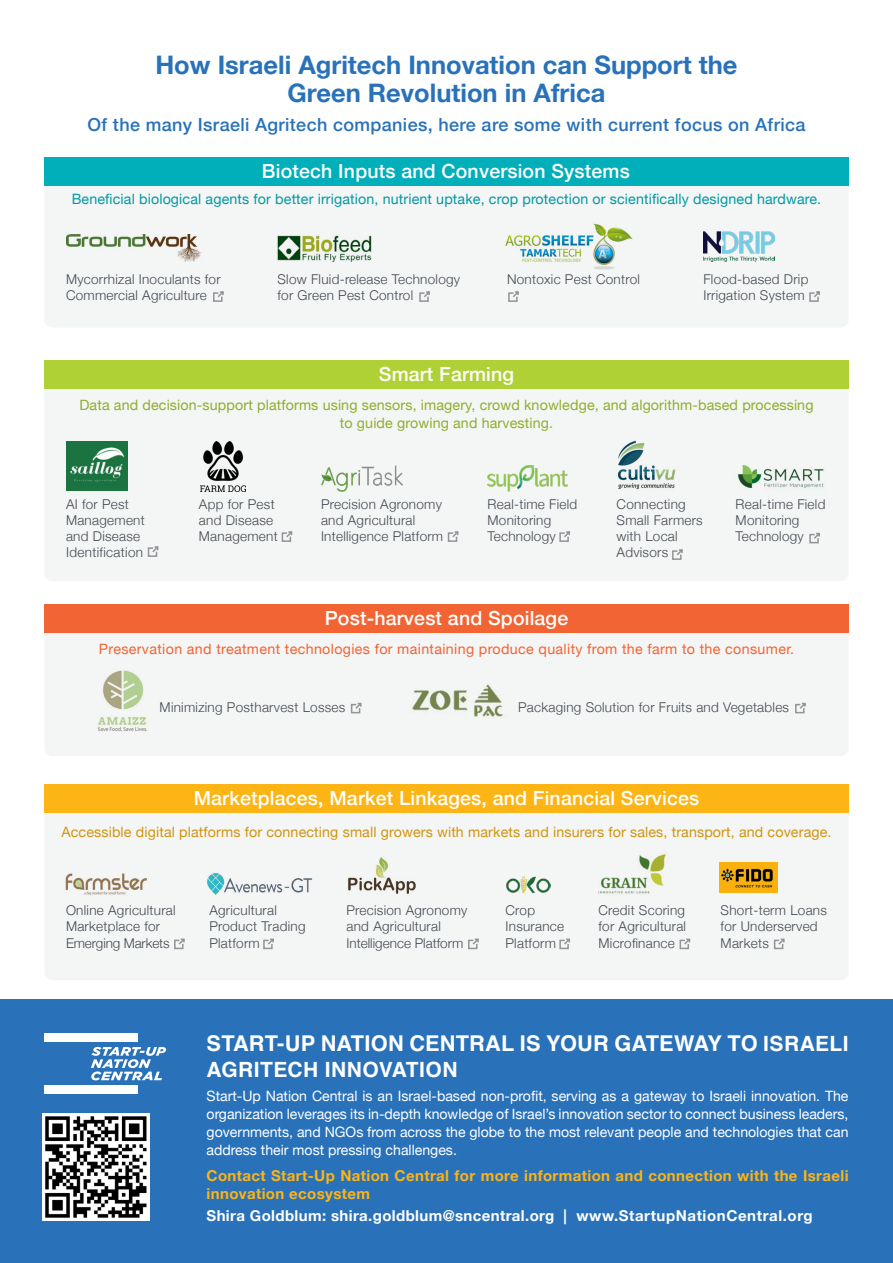
<style>
.page{position:relative;width:893px;height:1263px;background:#fff}
.page>*{position:absolute;margin:0;border:0;box-sizing:border-box;transform-origin:0 0}
.t1{font:700 25.5px/28.5px "Helvetica Neue";color:#2972b9;text-align:center}
.t2{font:700 21.75px "Helvetica";letter-spacing:.005em;color:#fff}
.t3{font:700 21px "Helvetica";letter-spacing:.02em;color:#fff}
.t4{font:500 19.5px "Helvetica Neue";letter-spacing:.01em;color:#fff}
.t5{font:500 18px "Helvetica Neue";letter-spacing:.02em;color:#2972b9}
.t6{font:700 15px/18px "Helvetica Neue";letter-spacing:.025em;color:#fdb415}
.t7{font:700 15px "Helvetica Neue";letter-spacing:.025em;color:#fff}
.t8{font:14.25px/18px "Helvetica Neue";color:#fff;text-align:justify}
.t9{font:14.25px/18px "Helvetica Neue";letter-spacing:.01em;color:#90ae2b;text-align:center}
.t10{font:14.25px "Helvetica Neue";letter-spacing:.01em;color:#0299a3}
.t11{font:14.25px "Helvetica Neue";letter-spacing:.01em;color:#d09511}
.t12{font:14.25px "Helvetica Neue";letter-spacing:.025em;color:#f26433}
.t13{font:300 13.5px/16.2px "Helvetica Neue";letter-spacing:.02em;color:#434a51}
.s1{font-size:21px}
</style>
<div class="page">
<div style="left:44px;top:158px;width:805px;height:170px;background:#f4f5f5;border-radius:9px"></div>
<div style="left:44px;top:157px;width:805px;height:29px;background:#00afba"></div>
<img style="left:66px;top:234px;width:135px;height:27px">
<img style="left:278px;top:235px;width:94px;height:26px">
<img style="left:505px;top:223px;width:128px;height:47px">
<div style="left:44px;top:605px;width:805px;height:151px;background:#f4f5f5;border-radius:9px"></div>
<div style="left:44px;top:604px;width:805px;height:29px;background:#f26433"></div>
<div style="left:44px;top:785px;width:805px;height:195px;background:#f4f5f5;border-radius:9px"></div>
<div style="left:44px;top:784px;width:805px;height:29px;background:#fdb415"></div>
<img style="left:65px;top:873px;width:82px;height:22px">
<img style="left:207px;top:873px;width:105px;height:22px">
<img style="left:348px;top:857px;width:68px;height:37px">
<img style="left:719px;top:862px;width:59px;height:31px">
<img style="left:598px;top:854px;width:69px;height:40px">
<img style="left:506px;top:876px;width:44px;height:18px">
<img style="left:98px;top:670px;width:49px;height:62px">
<img style="left:412px;top:684px;width:91px;height:33px">
<div style="left:44px;top:360px;width:805px;height:221px;background:#f4f5f5;border-radius:9px"></div>
<div style="left:44px;top:360px;width:805px;height:29px;background:#b0d136"></div>
<img style="left:488px;top:466px;width:80px;height:26px">
<img style="left:66px;top:442px;width:61px;height:48px">
<img style="left:200px;top:442px;width:45px;height:50px">
<img style="left:321px;top:466px;width:82px;height:26px">
<img style="left:618px;top:440px;width:58px;height:50px">
<img style="left:738px;top:465px;width:86px;height:23px">
<div style="left:0;top:999px;width:893px;height:264px;background:#2972b9"></div>
<img style="left:43px;top:1114px;width:106px;height:106px">
<svg style="left:91px;top:1047px;width:75px;height:33px"></svg>
<div style="left:44px;top:1034px;width:93px;height:8px;background:#fff"></div>
<div style="left:44px;top:1085px;width:93px;height:9px;background:#fff"></div>
<img style="left:703px;top:232px;width:71px;height:29px">
<svg style="left:213px;top:291px;width:11px;height:11px"></svg>
<svg style="left:419px;top:291px;width:11px;height:11px"></svg>
<svg style="left:508px;top:291px;width:11px;height:11px"></svg>
<svg style="left:809px;top:291px;width:11px;height:11px"></svg>
<svg style="left:809px;top:532px;width:11px;height:12px"></svg>
<svg style="left:447px;top:531px;width:12px;height:11px"></svg>
<svg style="left:559px;top:531px;width:11px;height:11px"></svg>
<svg style="left:281px;top:531px;width:12px;height:11px"></svg>
<svg style="left:147px;top:546px;width:12px;height:11px"></svg>
<svg style="left:672px;top:549px;width:11px;height:11px"></svg>
<svg style="left:350px;top:702px;width:12px;height:12px"></svg>
<svg style="left:795px;top:702px;width:11px;height:12px"></svg>
<svg style="left:174px;top:938px;width:11px;height:12px"></svg>
<svg style="left:263px;top:938px;width:11px;height:12px"></svg>
<svg style="left:468px;top:938px;width:11px;height:12px"></svg>
<svg style="left:559px;top:938px;width:11px;height:12px"></svg>
<svg style="left:679px;top:938px;width:12px;height:12px"></svg>
<svg style="left:773px;top:938px;width:12px;height:12px"></svg>
<h1 class="t1" style="left:155px;top:51px;width:584px">How Israeli Agritech Innovation can Support the<br>Green Revolution in Africa</h1>
<h3 class="t5" style="left:88px;top:110px;width:719px">Of the many Israeli Agritech companies, here are some with current focus on Africa</h3>
<h3 class="t4" style="left:262px;top:155px;width:369px">Biotech Inputs and Conversion Systems</h3>
<p class="t10" style="left:72px;top:189px;width:751px">Beneficial biological agents for better irrigation, nutrient uptake, crop protection or scientifically designed hardware.</p>
<p class="t13" style="left:66px;top:270px;width:156px">Mycorrhizal Inoculants for<br>Commercial Agriculture</p>
<p class="t13" style="left:278px;top:270px;width:184px">Slow Fluid-release Technology for Green Pest Control</p>
<p class="t13" style="left:507px;top:270px;width:134px">Nontoxic Pest Control</p>
<h3 class="t4" style="left:379px;top:358px;width:137px">Smart Farming</h3>
<p class="t13" style="left:703px;top:270px;width:107px">Flood-based Drip<br>Irrigation System</p>
<p class="t9" style="left:79px;top:396px;width:736px">Data and decision-support platforms using sensors, imagery, crowd knowledge, and algorithm-based processing to guide growing and harvesting.</p>
<p class="t13" style="left:66px;top:495px;width:80px">AI for Pest<br>Management and Disease<br>Identification</p>
<p class="t13" style="left:321px;top:495px;width:124px">Precision Agronomy and Agricultural<br>Intelligence Platform</p>
<p class="t13" style="left:616px;top:495px;width:88px">Connecting<br>Small Farmers with Local<br>Advisors</p>
<p class="t13" style="left:199px;top:495px;width:80px">App for Pest and Disease<br>Management</p>
<p class="t13" style="left:488px;top:495px;width:91px">Real-time Field<br>Monitoring<br>Technology</p>
<h3 class="t4" style="left:325px;top:602px;width:245px">Post-harvest and Spoilage</h3>
<p class="t13" style="left:736px;top:495px;width:91px">Real-time Field<br>Monitoring<br>Technology</p>
<p class="t12" style="left:99px;top:639px;width:697px">Preservation and treatment technologies for maintaining produce quality from the farm to the consumer.</p>
<p class="t13" style="left:160px;top:698px;width:187px">Minimizing Postharvest Losses</p>
<p class="t13" style="left:518px;top:698px;width:272px">Packaging Solution for Fruits and Vegetables</p>
<h3 class="t4" style="left:194px;top:782px;width:507px">Marketplaces, Market Linkages, and Financial Services</h3>
<p class="t11" style="left:61px;top:822px;width:772px">Accessible digital platforms for connecting small growers with markets and insurers for sales, transport, and coverage.</p>
<p class="t13" style="left:66px;top:901px;width:111px">Online Agricultural<br>Marketplace for<br>Emerging Markets</p>
<p class="t13" style="left:209px;top:901px;width:98px">Agricultural<br>Product Trading<br>Platform</p>
<p class="t13" style="left:346px;top:901px;width:122px">Precision Agronomy and Agricultural<br>Intelligence Platform</p>
<p class="t13" style="left:721px;top:901px;width:108px">Short-term Loans for Underserved<br>Markets</p>
<p class="t13" style="left:598px;top:901px;width:89px;text-align:justify">Credit Scoring for Agricultural Microfinance</p>
<p class="t13" style="left:506px;top:901px;width:60px">Crop<br>Insurance<br>Platform</p>
<h2 class="t2" style="left:207px;top:1026px;width:644px">START-UP NATION CENTRAL IS YOUR GATEWAY TO <span class="s1">ISRAELI</span></h2>
<h3 class="t3" style="left:207px;top:1052px;width:252px">AGRITECH INNOVATION</h3>
<p class="t8" style="left:207px;top:1088px;width:643px">Start-Up Nation Central is an Israel-based non-profit, serving as a gateway to Israeli innovation. The organization leverages its in-depth knowledge of Israel’s innovation sector to connect business leaders, governments, and NGOs from across the globe to the most relevant people and technologies that can address their most pressing challenges.</p>
<p class="t6" style="left:207px;top:1166px;width:643px">Contact Start-Up Nation Central for more information and connection with the Israeli innovation ecosystem</p>
<p class="t7" style="left:207px;top:1204px;width:607px">Shira Goldblum: shira.goldblum@sncentral.org | www.StartupNationCentral.org</p>
</div>
